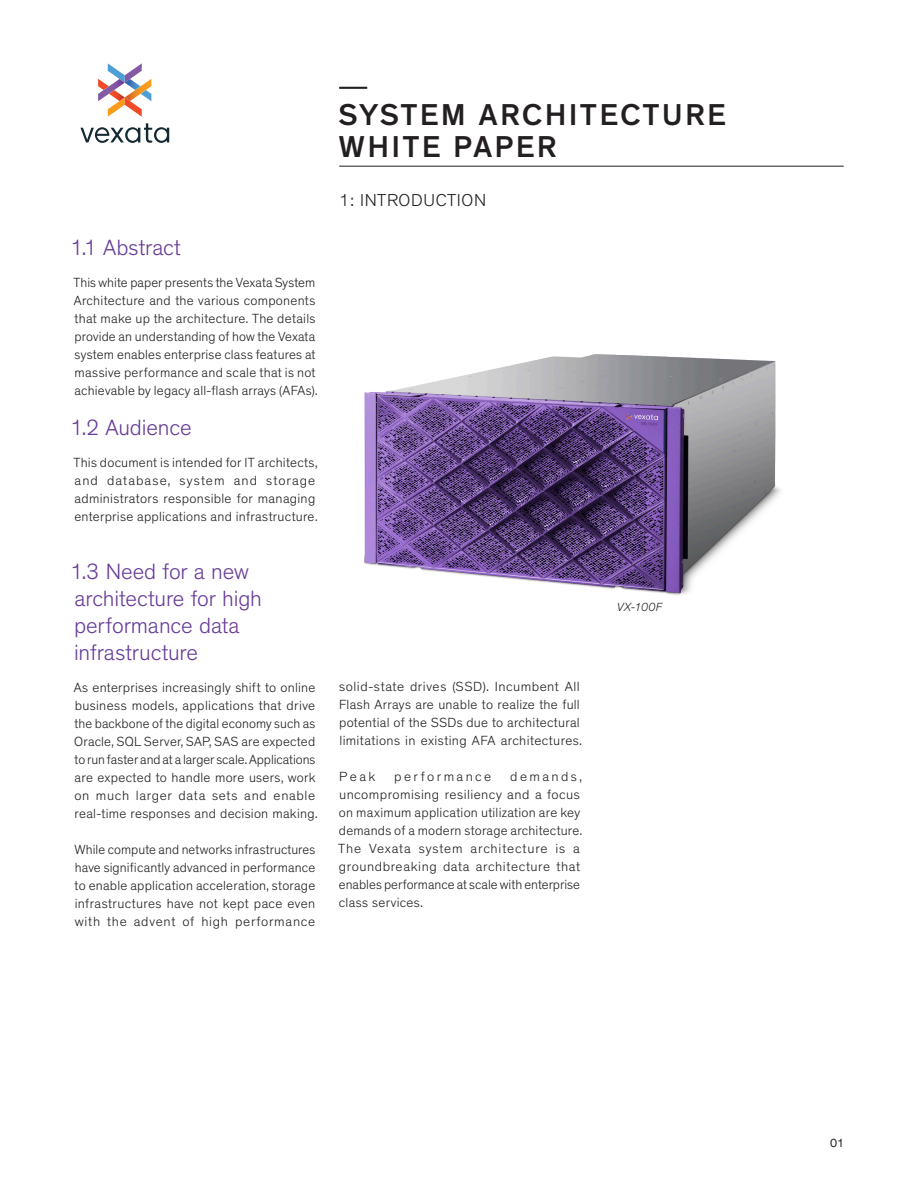
<style>
.page{position:relative;width:918px;height:1188px;background:#fff}
.page>*{position:absolute;margin:0;border:0;box-sizing:border-box;transform-origin:0 0}
.t1{font:500 30.75px/31.5px "Theinhardt";letter-spacing:.095em;color:#231f20}
.Body_Copy{font:300 22.5px/27px "Theinhardt";letter-spacing:-.005em;color:#663b97}
.Paragraph_Header_Pur{font:300 22.5px "Theinhardt";letter-spacing:.005em;color:#663b97}
.Document_Subhead{font:300 17.55px "Theinhardt";letter-spacing:.04em;color:#231f20}
.Body_Copy-2{font:300 13.5px/18px "Theinhardt";letter-spacing:.02em;color:#231f20}
.Body_Copy-3{font:300 13.5px "Theinhardt";letter-spacing:.175em;color:#231f20}
.Body_Copy-4{font:italic 300 12px "Theinhardt";letter-spacing:.03em;color:#231f20}
.Body_Copy-5{font:12px "Theinhardt";color:#231f20}
</style>
<div class="page">
<svg style="left:80px;top:123px;width:89px;height:20px"></svg>
<svg style="left:98px;top:63px;width:53px;height:54px"></svg>
<hr style="left:339px;top:87px;width:28px;height:2px;background:#231f20">
<hr style="left:339px;top:166px;width:505px;height:1px;background:#231f20">
<img style="left:364px;top:354px;width:417px;height:241px">
<p class="Paragraph_Header_Pur" style="left:70px;top:234px;width:112px">1.1 Abstract</p>
<p class="Body_Copy-2" style="left:73px;top:273px;width:245px">This white paper presents the Vexata System Architecture and the various components that make up the architecture. The details provide an understanding of how the Vexata system enables enterprise class features at massive performance and scale that is not achievable by legacy all-flash arrays (AFAs).</p>
<p class="Body_Copy" style="left:70px;top:414px;width:123px">1.2 Audience</p>
<p class="Body_Copy-2" style="left:73px;top:453px;width:245px">This document is intended for IT architects, and database, system and storage administrators responsible for managing enterprise applications and infrastructure.</p>
<p class="Body_Copy" style="left:70px;top:558px;width:193px">1.3 Need for a new architecture for high performance data infrastructure</p>
<p class="Body_Copy-2" style="left:74px;top:678px;width:245px">As enterprises increasingly shift to online business models, applications that drive the backbone of the digital economy such as Oracle, SQL Server, SAP, SAS are expected to run faster and at a larger scale. Applications are expected to handle more users, work on much larger data sets and enable real-time responses and decision making.</p>
<p class="Body_Copy-2" style="left:75px;top:840px;width:242px;text-align:justify">While compute and networks infrastructures have significantly advanced in performance to enable application acceleration, storage infrastructures have not kept pace even with the advent of high performance</p>
<h1 class="t1" style="left:339px;top:100px;width:388px">SYSTEM ARCHITECTURE<br>WHITE PAPER</h1>
<p class="Document_Subhead" style="left:339px;top:189px;width:148px">1: INTRODUCTION</p>
<p class="Body_Copy-2" style="left:339px;top:678px;width:244px">solid-state drives (SSD). Incumbent All Flash Arrays are unable to realize the full potential of the SSDs due to architectural limitations in existing AFA architectures.</p>
<p class="Body_Copy-2" style="left:339px;top:768px;width:38px">Peak</p>
<p class="Body_Copy-3" style="left:394px;top:769px;width:99px">performance</p>
<p class="Body_Copy-2" style="left:338px;top:768px;width:246px;text-indent:172px">demands, uncompromising resiliency and a focus on maximum application utilization are key demands of a modern storage architecture.<br>The Vexata system architecture is a groundbreaking data architecture that enables performance at scale with enterprise class services.</p>
<p class="Body_Copy-4" style="left:617px;top:600px;width:47px">VX-100F</p>
<p class="Body_Copy-5" style="left:830px;top:1136px;width:16px">01</p>
</div>
